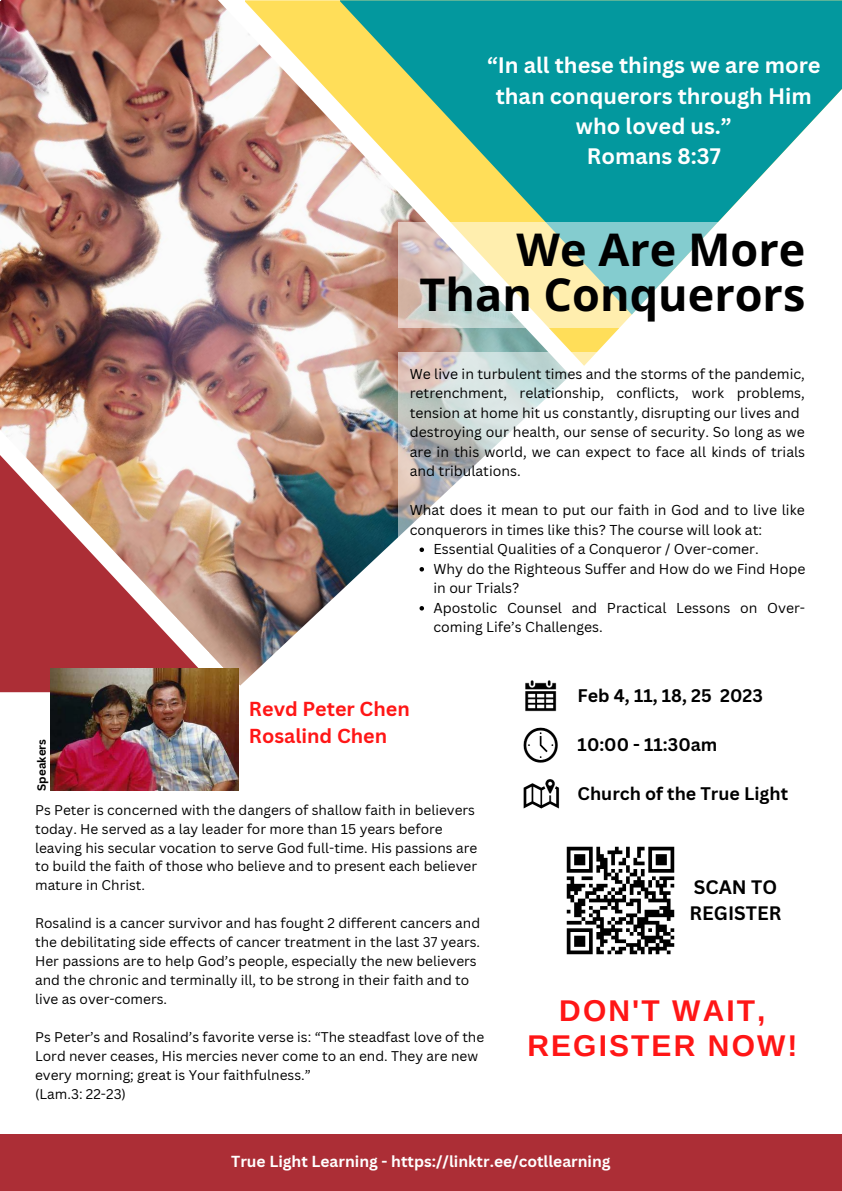
<style>
.page{position:relative;width:842px;height:1191px;background:#fff}
.page>*{position:absolute;margin:0;border:0;box-sizing:border-box;transform-origin:0 0}
.t1{font:700 45px/45px "Open Sans";color:#000;text-align:right}
.t2{font:700 30px/34.5px "Arimo";letter-spacing:.07em;color:#ff1616;text-align:center}
.t3{font:700 21.8px/30.2px "Canva Sans";color:#fff;text-align:center}
.t4{font:700 19.7px/27.3px "Canva Sans";color:#ff1616}
.t5{font:700 19px/26.2px "Canva Sans";color:#000}
.t6{font:700 17.8px "Canva Sans";color:#000}
.t7{font:700 15.5px "Canva Sans";color:#fff}
.t8{font:14px/19.5px "Canva Sans";color:#000}
.t9{font:13.7px/18.9px "Canva Sans";color:#000}
.t10{font:700 11.6px "Canva Sans";color:#000}
</style>
<div class="page">
<svg style="left:570px;top:328px;width:50px;height:24px"></svg>
<img style="left:0;top:0;width:570px;height:685px">
<svg style="left:340px;top:0;width:502px;height:314px;fill:#03989e"></svg>
<img style="left:523px;top:779px;width:37px;height:30px">
<img style="left:519px;top:674px;width:43px;height:38px">
<img style="left:523px;top:727px;width:35px;height:36px">
<div style="left:0;top:1134px;width:841px;height:56px;background:#ac2e36"></div>
<svg style="left:399px;top:352px;width:198px;height:315px"></svg>
<img style="left:0;top:342px;width:220px;height:350px">
<img style="left:50px;top:668px;width:188px;height:122px">
<svg style="left:399px;top:222px;width:418px;height:106px"></svg>
<img style="left:566px;top:846px;width:109px;height:109px">
<svg style="left:420px;top:547px;width:4px;height:5px"></svg>
<svg style="left:420px;top:567px;width:4px;height:4px"></svg>
<svg style="left:420px;top:606px;width:4px;height:4px"></svg>
<h3 class="t3" style="left:487px;top:51px;width:335px">“In all these things we are more than conquerors through Him who loved us.”<br>Romans 8:37</h3>
<h1 class="t1" style="left:420px;top:226px;width:387px">We Are More<br>Than Conquerors</h1>
<p class="t8" style="left:410px;top:364px;width:397px">We live in turbulent times and the storms of the pandemic, retrenchment, relationship, conflicts, work problems, tension at home hit us constantly, disrupting our lives and destroying our health, our sense of security. So long as we are in this world, we can expect to face all kinds of trials and tribulations.</p>
<p class="t8" style="left:410px;top:500px;width:396px">What does it mean to put our faith in God and to live like conquerors in times like this? The course will look at:</p>
<p class="t8" style="left:434px;top:539px;width:373px">Essential Qualities of a Conqueror / Over-comer.<br>Why do the Righteous Suffer and How do we Find Hope in our Trials?<br>Apostolic Counsel and Practical Lessons on Over&shy;coming Life’s Challenges.</p>
<p class="t10" style="left:35px;top:790px;width:53px;rotate:-90deg">Speakers</p>
<h3 class="t4" style="left:249px;top:695px;width:162px">Revd Peter Chen<br>Rosalind Chen</h3>
<p class="t9" style="left:35px;top:800px;width:444px">Ps Peter is concerned with the dangers of shallow faith in believers today. He served as a lay leader for more than 15 years before leaving his secular vocation to serve God full-time. His passions are to build the faith of those who believe and to present each believer mature in Christ.</p>
<p class="t9" style="left:35px;top:913px;width:447px">Rosalind is a cancer survivor and has fought 2 different cancers and the debilitating side effects of cancer treatment in the last 37 years.<br>Her passions are to help God’s people, especially the new believers and the chronic and terminally ill, to be strong in their faith and to live as over-comers.</p>
<p class="t9" style="left:35px;top:1027px;width:451px">Ps Peter’s and Rosalind’s favorite verse is: “The steadfast love of the Lord never ceases, His mercies never come to an end. They are new every morning; great is Your faithfulness.”<br>(Lam.3: 22-23)</p>
<p class="t6" style="left:578px;top:685px;width:187px">Feb 4, 11, 18, 25 2023</p>
<p class="t6" style="left:578px;top:734px;width:141px">10:00 - 11:30am</p>
<p class="t6" style="left:578px;top:783px;width:212px">Church of the True Light</p>
<h3 class="t5" style="left:690px;top:873px;width:93px">SCAN TO<br>REGISTER</h3>
<h2 class="t2" style="left:527px;top:993px;width:272px">DON'T WAIT,<br>REGISTER NOW!</h2>
<p class="t7" style="left:231px;top:1152px;width:381px">True Light Learning - https://linktr.ee/cotllearning</p>
</div>
